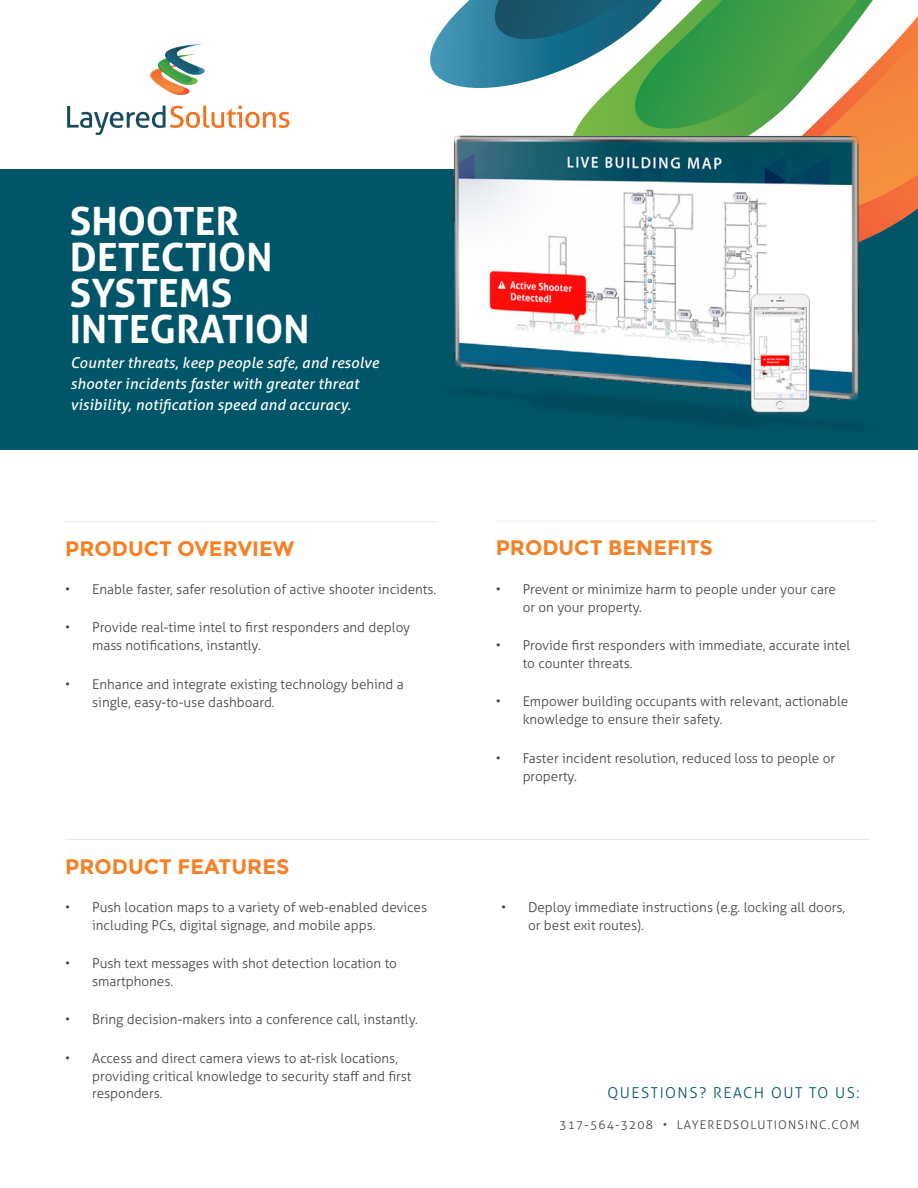
<style>
.page{position:relative;width:918px;height:1188px;background:#fff}
.page>*{position:absolute;margin:0;border:0;box-sizing:border-box;transform-origin:0 0}
.t1{font:700 39px/36px "Aller";color:#fff}
.t2{font:700 21px "Montserrat";color:#f58025}
.t3{font:italic 15px/21px "Aller";letter-spacing:.01em;color:#fff}
.t4{font:300 15px "Aller";letter-spacing:.1em;color:#005568}
.t5{font:300 13.5px/18px "Aller";color:#414042}
.t6{font:300 12px "Aller";letter-spacing:.1em;color:#414042}
</style>
<div class="page">
<div style="left:0;top:170px;width:918px;height:280px;background:#005568"></div>
<hr style="left:496px;top:521px;width:379px;height:1px;background:#e6e7e8">
<svg style="left:688px;top:0;width:170px;height:14px;background:#4da44d"></svg>
<svg style="left:455px;top:0;width:207px;height:14px;background:#2b6b83"></svg>
<svg style="left:67px;top:106px;width:222px;height:29px"></svg>
<svg style="left:149px;top:44px;width:56px;height:52px"></svg>
<img style="left:314px;top:14px;width:604px;height:414px">
<hr style="left:65px;top:521px;width:373px;height:1px;background:#e6e7e8">
<hr style="left:65px;top:839px;width:804px;height:1px;background:#e6e7e8">
<img style="left:744px;top:284px;width:73px;height:138px">
<h1 class="t1" style="left:70px;top:203px;width:241px">SHOOTER<br>DETECTION<br>SYSTEMS<br>INTEGRATION</h1>
<p class="t3" style="left:70px;top:352px;width:310px">Counter threats, keep people safe, and resolve shooter incidents faster with greater threat visibility, notification speed and accuracy.</p>
<h2 class="t2" style="left:65px;top:536px;width:230px">PRODUCT OVERVIEW</h2>
<p class="t5" style="left:65px;top:580px;width:373px">• Enable faster, safer resolution of active shooter incidents.</p>
<p class="t5" style="left:92px;top:619px;width:320px;text-indent:-27px">• Provide real-time intel to first responders and deploy mass notifications, instantly.</p>
<p class="t5" style="left:92px;top:675px;width:313px;text-indent:-27px">• Enhance and integrate existing technology behind a single, easy-to-use dashboard.</p>
<h2 class="t2" style="left:65px;top:854px;width:226px">PRODUCT FEATURES</h2>
<p class="t5" style="left:92px;top:898px;width:336px;text-indent:-27px">• Push location maps to a variety of web-enabled devices including PCs, digital signage, and mobile apps.</p>
<p class="t5" style="left:92px;top:954px;width:306px;text-indent:-27px">• Push text messages with shot detection location to smartphones.</p>
<p class="t5" style="left:65px;top:1010px;width:354px">• Bring decision-makers into a conference call, instantly.</p>
<p class="t5" style="left:92px;top:1049px;width:321px;text-indent:-27px">• Access and direct camera views to at-risk locations, providing critical knowledge to security staff and first responders.</p>
<h2 class="t2" style="left:496px;top:535px;width:219px">PRODUCT BENEFITS</h2>
<p class="t5" style="left:523px;top:580px;width:315px;text-indent:-27px">• Prevent or minimize harm to people under your care or on your property.</p>
<p class="t5" style="left:523px;top:636px;width:329px;text-indent:-27px">• Provide first responders with immediate, accurate intel to counter threats.</p>
<p class="t5" style="left:523px;top:693px;width:327px;text-indent:-27px">• Empower building occupants with relevant, actionable knowledge to ensure their safety.</p>
<p class="t5" style="left:523px;top:749px;width:314px;text-indent:-27px">• Faster incident resolution, reduced loss to people or property.</p>
<p class="t5" style="left:528px;top:898px;width:319px;text-indent:-27px">• Deploy immediate instructions (e.g. locking all doors, or best exit routes).</p>
<p class="t4" style="left:608px;top:1083px;width:253px">QUESTIONS? REACH OUT TO US:</p>
<p class="t6" style="left:559px;top:1118px;width:302px">317-564-3208 • LAYEREDSOLUTIONSINC.COM</p>
</div>
